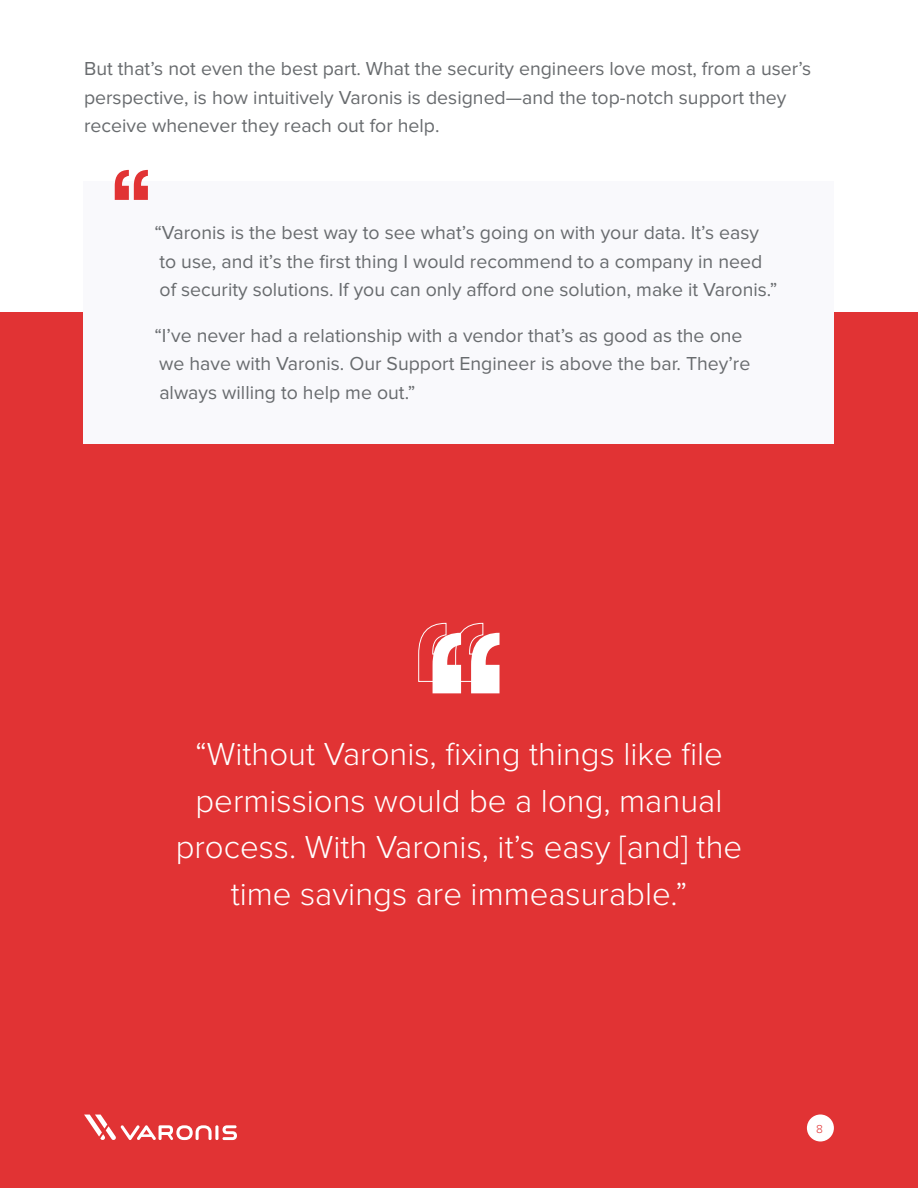
<style>
.page{position:relative;width:918px;height:1188px;background:#fff}
.page>*{position:absolute;margin:0;border:0;box-sizing:border-box;transform-origin:0 0}
.t1{font:300 33px/46.5px "Proxima Nova";color:#fff;text-align:center}
.t2{font:19.5px/28.5px "Proxima Nova";color:#686b6e}
.t3{font:300 12px "Proxima Nova";color:#e13334}
</style>
<div class="page">
<div style="left:0;top:313px;width:918px;height:875px;background:#e13334"></div>
<div style="left:84px;top:182px;width:750px;height:262px;background:#f9f9fc"></div>
<svg style="left:115px;top:170px;width:33px;height:30px"></svg>
<svg style="left:418px;top:623px;width:82px;height:70px"></svg>
<div style="left:807px;top:1114px;width:27px;height:28px;background:#fff;border-radius:50%"></div>
<hr style="left:215px;top:1125px;width:3px;height:15px;background:#fff;border-radius:2px">
<svg style="left:223px;top:1125px;width:14px;height:15px"></svg>
<svg style="left:84px;top:1115px;width:128px;height:25px"></svg>
<p class="t2" style="left:84px;top:55px;width:729px">But that’s not even the best part. What the security engineers love most, from a user’s perspective, is how intuitively Varonis is designed—and the top-notch support they receive whenever they reach out for help.</p>
<p class="t2" style="left:154px;top:219px;width:625px">“Varonis is the best way to see what’s going on with your data. It’s easy to use, and it’s the first thing I would recommend to a company in need of security solutions. If you can only afford one solution, make it Varonis.”</p>
<p class="t2" style="left:154px;top:321px;width:597px">“I’ve never had a relationship with a vendor that’s as good as the one we have with Varonis. Our Support Engineer is above the bar. They’re always willing to help me out.”</p>
<h1 class="t1" style="left:176px;top:731px;width:568px">“Without Varonis, fixing things like file permissions would be a long, manual process. With Varonis, it’s easy [and] the time savings are immeasurable.”</h1>
<p class="t3" style="left:816px;top:1122px;width:8px">8</p>
</div>
